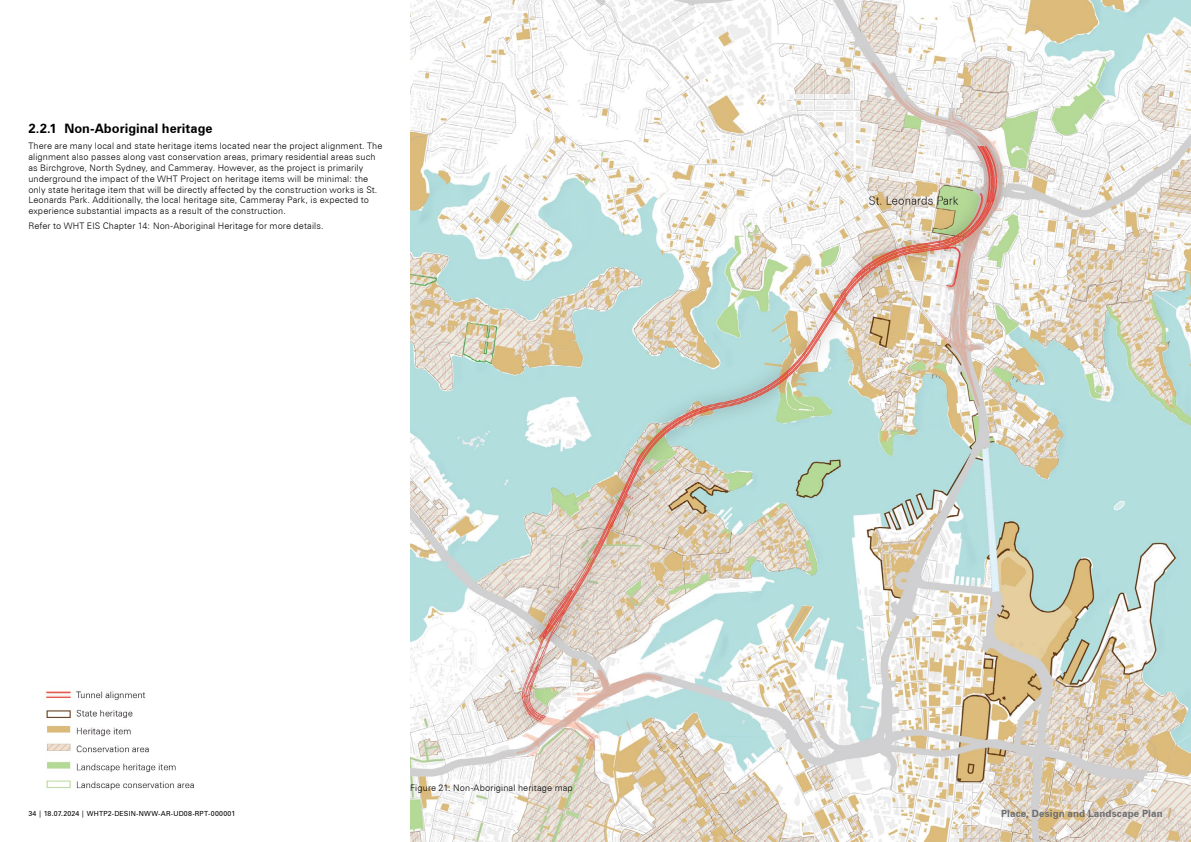
<style>
.page{position:relative;width:1191px;height:842px;background:#fff}
.page>*{position:absolute;margin:0;border:0;box-sizing:border-box;transform-origin:0 0}
.t1{font:700 13px "Zurich BT";color:#000}
.t2{font:700 10px "Zurich BT";letter-spacing:.01em;color:#6d6e71}
.DI___04___Body{font:300 9px/10.8px "Zurich BT";letter-spacing:.015em;color:#000}
.t3{font:7px "Zurich BT";letter-spacing:.03em;color:#000}
</style>
<div class="page">
<img style="left:411px;top:0;width:780px;height:842px">
<img style="left:46px;top:691px;width:148px;height:99px">
<p class="t1" style="left:28px;top:120px;width:186px">2.2.1 Non-Aboriginal heritage</p>
<p class="DI___04___Body" style="left:28px;top:141px;width:355px">There are many local and state heritage items located near the project alignment. The alignment also passes along vast conservation areas, primary residential areas such as Birchgrove, North Sydney, and Cammeray. However, as the project is primarily underground the impact of the WHT Project on heritage items will be minimal: the only state heritage item that will be directly affected by the construction works is St.<br>Leonards Park. Additionally, the local heritage site, Cammeray Park, is expected to experience substantial impacts as a result of the construction.</p>
<p class="DI___04___Body" style="left:28px;top:221px;width:297px">Refer to WHT EIS Chapter 14: Non-Aboriginal Heritage for more details.</p>
<p class="DI___04___Body" style="left:410px;top:782px;width:164px">Figure 21: Non-Aboriginal heritage map</p>
<p class="t3" style="left:28px;top:809px;width:208px">34 | 18.07.2024 | WHTP2-DESIN-NWW-AR-UD08-RPT-000001</p>
<p class="t2" style="left:1001px;top:807px;width:163px">Place, Design and Landscape Plan</p>
</div>
